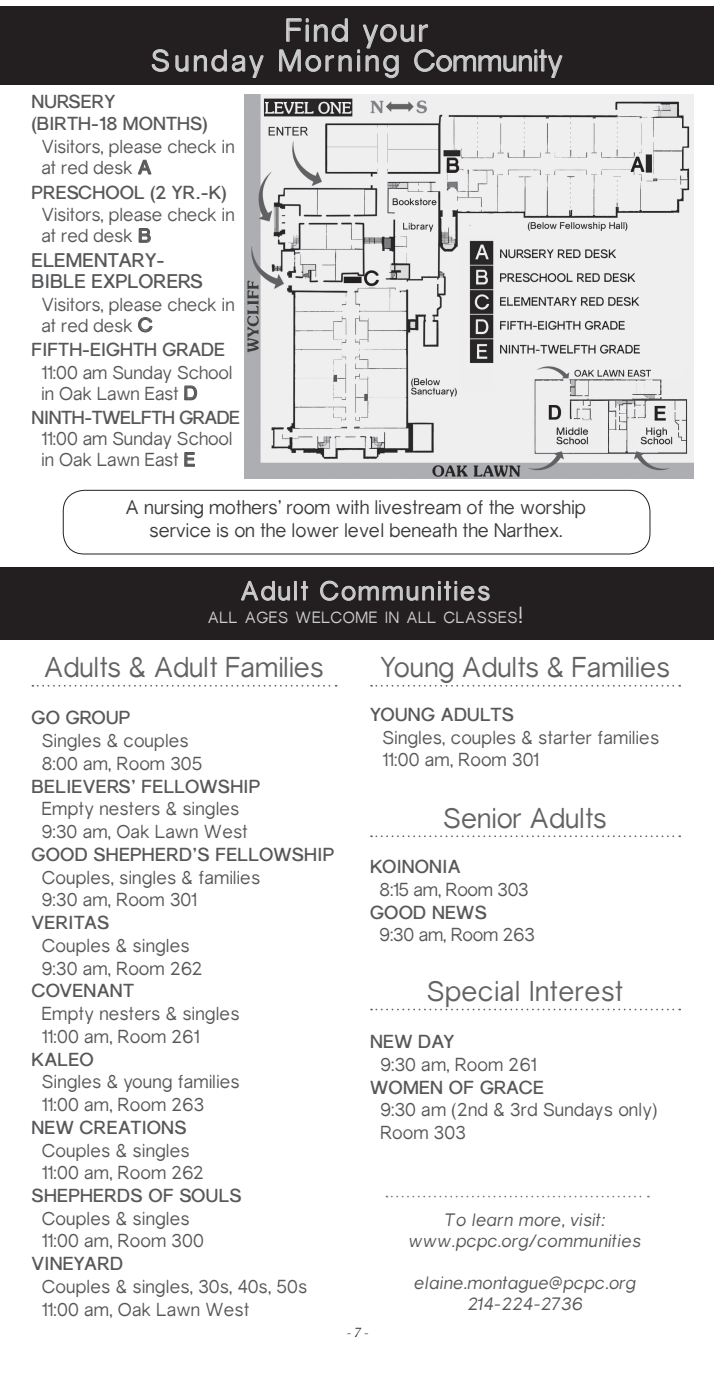
<style>
.page{position:relative;width:714px;height:1386px;background:#fff}
.page>*{position:absolute;margin:0;border:0;box-sizing:border-box;transform-origin:0 0}
.t1{font:31.5px "Gravity";letter-spacing:.07em;color:#cdced0}
.t2{font:29.75px "Gravity";letter-spacing:.09em;color:#cdced0}
.t3{font:28px "Gravity";color:#636366}
.t4{font:26.25px "Gravity";letter-spacing:.075em;color:#cdced0}
.t5{font:19.25px/23.1px "Gravity";letter-spacing:-.01em;color:#3c3c3d;text-align:center}
.t6{font:700 19.25px/21px "Gravity";color:#57585a}
.t7{font:18.38px/22.8px "Gravity";letter-spacing:.005em;color:#57585a}
.t8{font:700 18.38px/22.8px "Gravity";letter-spacing:.005em;color:#57585a}
.t9{font:700 18.38px "Gravity";letter-spacing:-.025em;color:#57585a}
.t10{font:18.38px "Gravity";letter-spacing:-.02em;color:#57585a}
.t11{font:italic 17.5px/21px "Gravity";letter-spacing:.02em;color:#57585a;text-align:center}
.t12{font:15.92px "Gravity";letter-spacing:.035em;color:#cdced0}
.t13{font:italic 12.25px "Palatino Linotype";color:#231f20}
.s1{font-weight:700;font-size:19.25px}
.s2{font-size:22.75px}
.s3{font-size:14px}
</style>
<div class="page">
<div style="left:63px;top:490px;width:587px;height:64px;border:1px solid #231f20;border-radius:21px"></div>
<div style="left:0;top:567px;width:714px;height:73px;background:#231f20"></div>
<div style="left:0;top:6px;width:714px;height:78px;background:#231f20"></div>
<svg style="left:151px;top:49px;width:18px;height:23px"></svg>
<svg style="left:175px;top:49px;width:89px;height:29px"></svg>
<svg style="left:279px;top:18px;width:284px;height:61px"></svg>
<svg style="left:138px;top:160px;width:13px;height:15px"></svg>
<svg style="left:139px;top:228px;width:12px;height:15px"></svg>
<svg style="left:138px;top:317px;width:15px;height:15px"></svg>
<svg style="left:184px;top:385px;width:13px;height:15px"></svg>
<svg style="left:184px;top:452px;width:11px;height:15px"></svg>
<img style="left:244px;top:94px;width:450px;height:385px">
<svg style="left:241px;top:580px;width:68px;height:21px"></svg>
<svg style="left:320px;top:580px;width:170px;height:21px"></svg>
<svg style="left:32px;top:685px;width:305px;height:2px"></svg>
<svg style="left:371px;top:685px;width:309px;height:2px"></svg>
<svg style="left:371px;top:835px;width:309px;height:2px"></svg>
<svg style="left:371px;top:1009px;width:309px;height:1px"></svg>
<svg style="left:386px;top:1196px;width:263px;height:1px"></svg>
<h1 class="t1" style="left:285px;top:12px;width:145px">Find your</h1>
<h2 class="t2" style="left:151px;top:44px;width:414px">Sunday Morning Community</h2>
<p class="t8" style="left:32px;top:89px;width:178px">NURSERY<br>(BIRTH-18 MONTHS)</p>
<p class="t7" style="left:41px;top:136px;width:195px;line-height:21px">Visitors, please check in at red desk <span class="s1">A</span></p>
<p class="t8" style="left:32px;top:180px;width:197px">PRESCHOOL (2 YR.-K)</p>
<p class="t7" style="left:41px;top:204px;width:195px;line-height:21px">Visitors, please check in at red desk <span class="s1">B</span></p>
<p class="t6" style="left:32px;top:249px;width:173px">ELEMENTARY-<br>BIBLE EXPLORERS</p>
<p class="t7" style="left:41px;top:294px;width:195px;line-height:21px">Visitors, please check in at red desk <span class="s1">C</span></p>
<p class="t8" style="left:32px;top:338px;width:195px">FIFTH-EIGHTH GRADE</p>
<p class="t7" style="left:41px;top:362px;width:193px;line-height:21px">11:00 am Sunday School in Oak Lawn East <span class="s1">D</span></p>
<p class="t9" style="left:32px;top:407px;width:210px">NINTH-TWELFTH GRADE</p>
<p class="t7" style="left:41px;top:428px;width:193px;line-height:21px">11:00 am Sunday School in Oak Lawn East <span class="s1">E</span></p>
<p class="t5" style="left:125px;top:496px;width:462px">A nursing mothers’ room with livestream of the worship service is on the lower level beneath the Narthex.</p>
<h3 class="t4" style="left:240px;top:576px;width:251px">Adult Communities</h3>
<p class="t12" style="left:208px;top:608px;width:317px">ALL AGES WELCOME IN ALL CLASSES<span class="s2">!</span></p>
<h3 class="t3" style="left:44px;top:651px;width:282px">Adults &amp; Adult Families</h3>
<p class="t8" style="left:32px;top:706px;width:100px">GO GROUP</p>
<p class="t7" style="left:42px;top:729px;width:162px">Singles &amp; couples<br>8:00 am, Room 305</p>
<p class="t8" style="left:32px;top:774px;width:230px">BELIEVERS’ FELLOWSHIP</p>
<p class="t7" style="left:42px;top:797px;width:208px">Empty nesters &amp; singles<br>9:30 am, Oak Lawn West</p>
<p class="t8" style="left:32px;top:843px;width:304px">GOOD SHEPHERD’S FELLOWSHIP</p>
<p class="t7" style="left:42px;top:866px;width:220px">Couples, singles &amp; families<br>9:30 am, Room 301</p>
<p class="t8" style="left:32px;top:911px;width:79px">VERITAS</p>
<p class="t7" style="left:42px;top:934px;width:162px">Couples &amp; singles<br>9:30 am, Room 262</p>
<p class="t8" style="left:32px;top:979px;width:104px">COVENANT</p>
<p class="t7" style="left:42px;top:1002px;width:199px">Empty nesters &amp; singles<br>11:00 am, Room 261</p>
<p class="t8" style="left:32px;top:1047px;width:64px">KALEO</p>
<p class="t7" style="left:42px;top:1070px;width:199px">Singles &amp; young families<br>11:00 am, Room 263</p>
<p class="t8" style="left:32px;top:1116px;width:157px">NEW CREATIONS</p>
<p class="t7" style="left:42px;top:1139px;width:164px">Couples &amp; singles<br>11:00 am, Room 262</p>
<p class="t8" style="left:32px;top:1184px;width:212px">SHEPHERDS OF SOULS</p>
<p class="t7" style="left:42px;top:1207px;width:164px">Couples &amp; singles<br>11:00 am, Room 300</p>
<p class="t8" style="left:32px;top:1252px;width:93px">VINEYARD</p>
<p class="t7" style="left:42px;top:1275px;width:267px">Couples &amp; singles, 30s, 40s, 50s<br>11:00 am, Oak Lawn West</p>
<h3 class="t3" style="left:380px;top:651px;width:292px">Young Adults &amp; Families</h3>
<p class="t8" style="left:370px;top:703px;width:145px">YOUNG ADULTS</p>
<p class="t7" style="left:382px;top:726px;width:278px">Singles, couples &amp; starter families<br>11:00 am, Room 301</p>
<h3 class="t3" style="left:443px;top:802px;width:165px">Senior Adults</h3>
<p class="t8" style="left:370px;top:855px;width:92px">KOINONIA</p>
<p class="t10" style="left:380px;top:879px;width:151px">8:15 am, Room 303</p>
<p class="t8" style="left:370px;top:900px;width:118px">GOOD NEWS</p>
<p class="t7" style="left:380px;top:923px;width:157px">9:30 am, Room 263</p>
<h3 class="t3" style="left:427px;top:975px;width:198px">Special Interest</h3>
<p class="t8" style="left:370px;top:1030px;width:86px">NEW DAY</p>
<p class="t7" style="left:380px;top:1053px;width:158px">9:30 am, Room 261</p>
<p class="t8" style="left:370px;top:1075px;width:176px">WOMEN OF GRACE</p>
<p class="t7" style="left:380px;top:1098px;width:278px">9:30 am (2nd &amp; 3rd Sundays only)<br>Room 303</p>
<p class="t11" style="left:409px;top:1209px;width:233px">To learn more, visit: www.pcpc.org/communities</p>
<p class="t11" style="left:414px;top:1272px;width:223px">elaine.montague@pcpc.org<br>214-224-2736</p>
<p class="t13" style="left:347px;top:1325px;width:23px">- <span class="s3">7</span> -</p>
</div>
